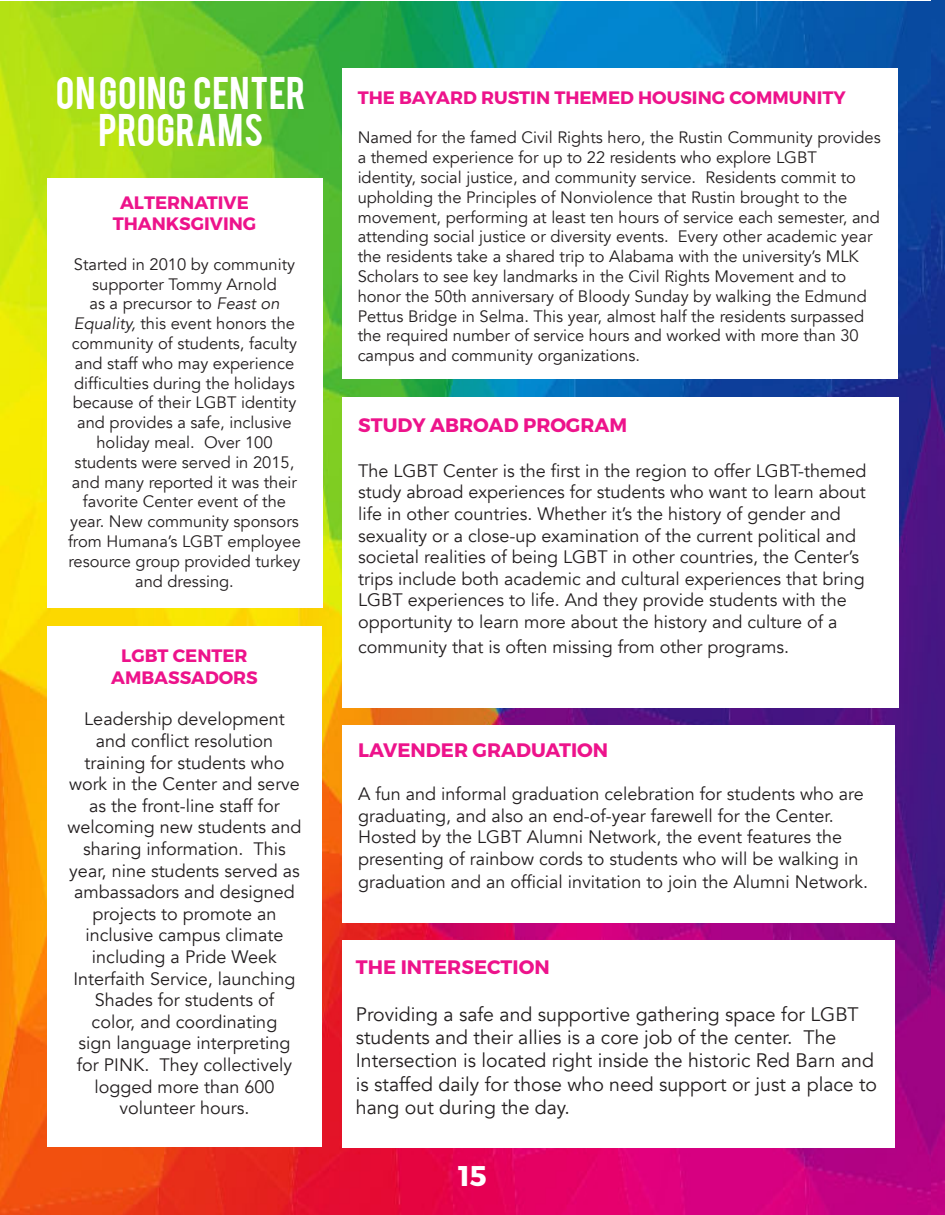
<style>
.page{position:relative;width:945px;height:1215px;background:#fff}
.page>*{position:absolute;margin:0;border:0;box-sizing:border-box;transform-origin:0 0}
.t1{font:36px "Bebas";letter-spacing:.02em;color:#fff}
.t2{font:700 28.5px "Montserrat";color:#fff}
.t3{font:19.5px/23.4px "Avenir";color:#231f20}
.t4{font:700 19.5px "Montserrat";color:#ed138b}
.t5{font:18px/21.6px "Avenir";color:#231f20}
.t6{font:700 18px/21.6px "Montserrat";color:#ed138b;text-align:center}
.t7{font:16.5px/19.8px "Avenir";color:#231f20;text-align:center}
.s1{font-style:italic}
</style>
<div class="page">
<img style="left:0;top:2px;width:932px;height:1213px">
<img style="left:932px;top:0;width:13px;height:1215px">
<div style="left:47px;top:626px;width:275px;height:521px;background:#fff"></div>
<div style="left:342px;top:725px;width:552px;height:197px;background:#fff"></div>
<div style="left:47px;top:178px;width:275px;height:430px;background:#fff"></div>
<div style="left:342px;top:68px;width:555px;height:311px;background:#fff"></div>
<div style="left:342px;top:397px;width:556px;height:310px;background:#fff"></div>
<div style="left:342px;top:940px;width:552px;height:207px;background:#fff"></div>
<p class="t1" style="left:56px;top:66px;width:251px">ON GOING CENTER</p>
<p class="t1" style="left:98px;top:104px;width:166px">PROGRAMS</p>
<p class="t6" style="left:113px;top:192px;width:145px">ALTERNATIVE<br>THANKSGIVING</p>
<p class="t7" style="left:68px;top:254px;width:234px">Started in 2010 by community supporter Tommy Arnold<br>as a precursor to <span class="s1">Feast on<br>Equality,</span> this event honors the community of students, faculty and staff who may experience difficulties during the holidays because of their LGBT identity and provides a safe, inclusive holiday meal. Over 100 students were served in 2015, and many reported it was their favorite Center event of the year. New community sponsors from Humana’s LGBT employee resource group provided turkey and dressing.</p>
<p class="t6" style="left:111px;top:646px;width:148px">LGBT CENTER<br>AMBASSADORS</p>
<p class="t5" style="left:68px;top:709px;width:236px;text-align:center">Leadership development and conflict resolution training for students who work in the Center and serve as the front-line staff for welcoming new students and sharing information. This year, nine students served as ambassadors and designed projects to promote an inclusive campus climate including a Pride Week<br>Interfaith Service, launching<br>Shades for students of<br>color, and coordinating<br>sign language interpreting for PINK. They collectively logged more than 600 volunteer hours.</p>
<p class="t6" style="left:358px;top:87px;width:489px">THE BAYARD RUSTIN THEMED HOUSING COMMUNITY</p>
<p class="t7" style="left:358px;top:128px;width:525px;text-align:left">Named for the famed Civil Rights hero, the Rustin Community provides a themed experience for up to 22 residents who explore LGBT<br>identity, social justice, and community service. Residents commit to upholding the Principles of Nonviolence that Rustin brought to the movement, performing at least ten hours of service each semester, and attending social justice or diversity events. Every other academic year the residents take a shared trip to Alabama with the university’s MLK Scholars to see key landmarks in the Civil Rights Movement and to honor the 50th anniversary of Bloody Sunday by walking the Edmund Pettus Bridge in Selma. This year, almost half the residents surpassed the required number of service hours and worked with more than 30 campus and community organizations.</p>
<p class="t4" style="left:358px;top:413px;width:271px">STUDY ABROAD PROGRAM</p>
<p class="t5" style="left:358px;top:460px;width:510px">The LGBT Center is the first in the region to offer LGBT-themed study abroad experiences for students who want to learn about life in other countries. Whether it’s the history of gender and sexuality or a close-up examination of the current political and societal realities of being LGBT in other countries, the Center’s trips include both academic and cultural experiences that bring LGBT experiences to life. And they provide students with the opportunity to learn more about the history and culture of a</p>
<p class="t5" style="left:358px;top:636px;width:432px">community that is often missing from other programs.</p>
<p class="t4" style="left:358px;top:738px;width:252px">LAVENDER GRADUATION</p>
<p class="t5" style="left:358px;top:783px;width:507px">A fun and informal graduation celebration for students who are graduating, and also an end-of-year farewell for the Center.<br>Hosted by the LGBT Alumni Network, the event features the presenting of rainbow cords to students who will be walking in</p>
<p class="t5" style="left:358px;top:872px;width:511px">graduation and an official invitation to join the Alumni Network.</p>
<p class="t4" style="left:356px;top:955px;width:195px">THE INTERSECTION</p>
<p class="t3" style="left:356px;top:1002px;width:523px">Providing a safe and supportive gathering space for LGBT students and their allies is a core job of the center. The Intersection is located right inside the historic Red Barn and is staffed daily for those who need support or just a place to hang out during the day.</p>
<p class="t2" style="left:458px;top:1158px;width:30px">15</p>
</div>
